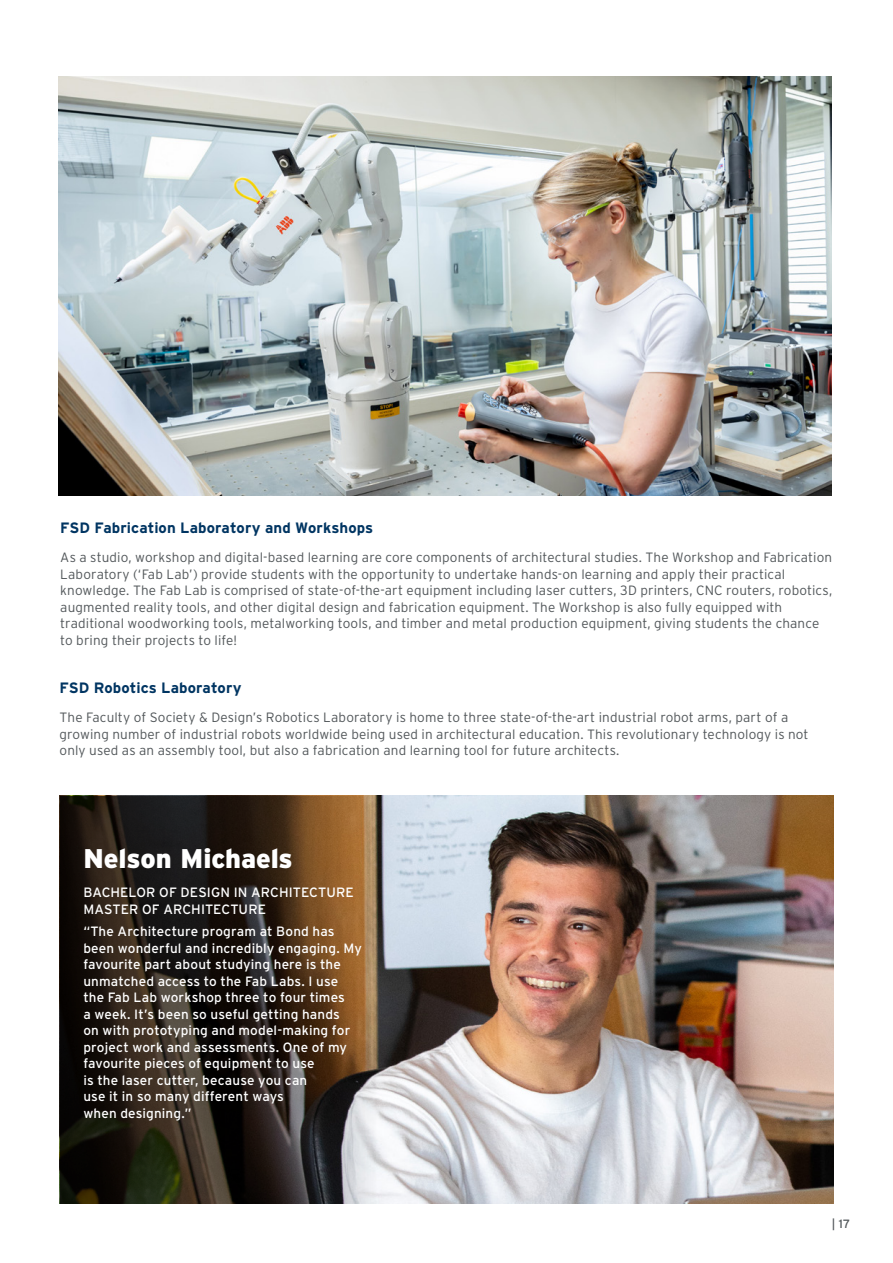
<style>
.page{position:relative;width:893px;height:1263px;background:#fff}
.page>*{position:absolute;margin:0;border:0;box-sizing:border-box;transform-origin:0 0}
.Heading_3_Interstate{font:900 27px "Interstate";letter-spacing:-.005em;color:#fff}
.Heading_6_Interstate{font:700 15px "Interstate";letter-spacing:.005em;color:#003562}
.Body_copy{font:300 13.5px/16.5px "Interstate";letter-spacing:.01em;color:#52575a}
.Body_Regular{font:13.5px/16.5px "Interstate";letter-spacing:.01em;color:#fff}
.t1{font:12px "Interstate";color:#52575a}
</style>
<div class="page">
<img style="left:58px;top:77px;width:774px;height:418px">
<img style="left:377px;top:796px;width:456px;height:407px">
<svg style="left:60px;top:796px;width:317px;height:407px;background:#392c20"></svg>
<p class="Heading_6_Interstate" style="left:60px;top:518px;width:314px">FSD Fabrication Laboratory and Workshops</p>
<p class="Body_copy" style="left:60px;top:549px;width:774px">As a studio, workshop and digital-based learning are core components of architectural studies. The Workshop and Fabrication Laboratory (‘Fab Lab’) provide students with the opportunity to undertake hands-on learning and apply their practical knowledge. The Fab Lab is comprised of state-of-the-art equipment including laser cutters, 3D printers, CNC routers, robotics, augmented reality tools, and other digital design and fabrication equipment. The Workshop is also fully equipped with traditional woodworking tools, metalworking tools, and timber and metal production equipment, giving students the chance to bring their projects to life!</p>
<p class="Heading_6_Interstate" style="left:60px;top:679px;width:184px">FSD Robotics Laboratory</p>
<p class="Body_copy" style="left:60px;top:709px;width:751px">The Faculty of Society &amp; Design’s Robotics Laboratory is home to three state-of-the-art industrial robot arms, part of a growing number of industrial robots worldwide being used in architectural education. This revolutionary technology is not only used as an assembly tool, but also a fabrication and learning tool for future architects.</p>
<p class="Heading_3_Interstate" style="left:83px;top:842px;width:211px">Nelson Michaels</p>
<p class="Body_Regular" style="left:83px;top:884px;width:272px">BACHELOR OF DESIGN IN ARCHITECTURE<br>MASTER OF ARCHITECTURE</p>
<p class="Body_Regular" style="left:83px;top:923px;width:280px">“The Architecture program at Bond has been wonderful and incredibly engaging. My favourite part about studying here is the unmatched access to the Fab Labs. I use the Fab Lab workshop three to four times<br>a week. It’s been so useful getting hands<br>on with prototyping and model-making for project work and assessments. One of my favourite pieces of equipment to use<br>is the laser cutter, because you can<br>use it in so many different ways<br>when designing.”</p>
<p class="t1" style="left:832px;top:1216px;width:20px">| 17</p>
</div>
